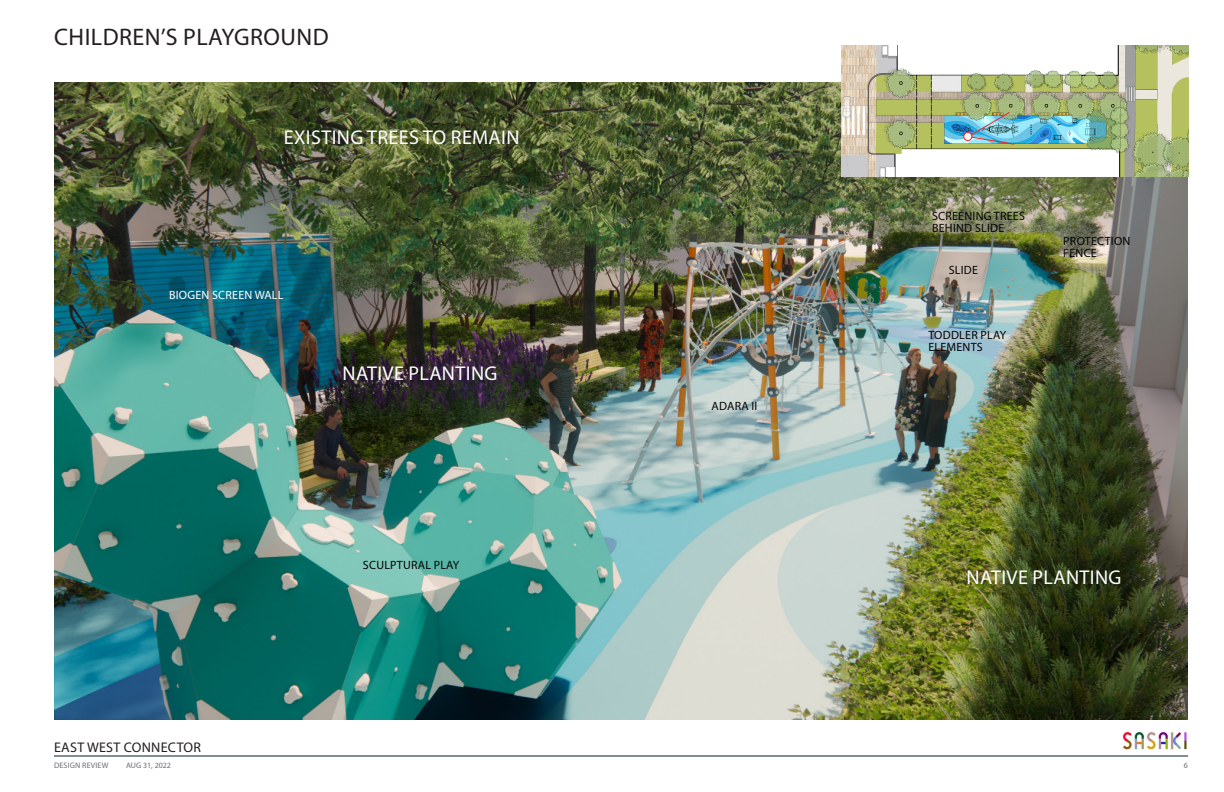
<style>
.page{position:relative;width:1224px;height:792px;background:#fff}
.page>*{position:absolute;margin:0;border:0;box-sizing:border-box;transform-origin:0 0}
.t1{font:24px "Myriad Pro";letter-spacing:.02em;color:#231f20}
.t2{font:20px "Myriad Pro";letter-spacing:.02em;color:#fff}
.t3{font:14px "Myriad Pro";letter-spacing:.02em;color:#231f20}
.t4{font:12px/12px "Myriad Pro";letter-spacing:.02em;color:#040503}
.t5{font:12px "Myriad Pro";letter-spacing:.02em;color:#fff}
.t6{font:8px "Myriad Pro";letter-spacing:.02em;color:#6c6d70}
.t7{font:8px "Myriad Pro";color:#6c6d70}
</style>
<div class="page">
<img style="left:54px;top:82px;width:1134px;height:638px">
<img style="left:841px;top:45px;width:347px;height:131px">
<img style="left:963px;top:111px;width:52px;height:34px">
<hr style="left:54px;top:756px;width:1134px;height:1px;background:#041f22">
<img style="left:1122px;top:730px;width:66px;height:20px">
<p class="t1" style="left:54px;top:22px;width:276px">CHILDREN’S PLAYGROUND</p>
<p class="t2" style="left:284px;top:125px;width:237px">EXISTING TREES TO REMAIN</p>
<p class="t5" style="left:169px;top:287px;width:116px">BIOGEN SCREEN WALL</p>
<p class="t2" style="left:342px;top:361px;width:157px">NATIVE PLANTING</p>
<p class="t3" style="left:54px;top:739px;width:148px">EAST WEST CONNECTOR</p>
<p class="t6" style="left:54px;top:760px;width:56px">DESIGN REVIEW</p>
<p class="t7" style="left:126px;top:760px;width:47px">AUG 31, 2022</p>
<p class="t4" style="left:363px;top:558px;width:98px">SCULPTURAL PLAY</p>
<p class="t4" style="left:711px;top:400px;width:47px">ADARA II</p>
<p class="t4" style="left:932px;top:210px;width:94px">SCREENING TREES<br>BEHIND SLIDE</p>
<p class="t4" style="left:949px;top:264px;width:31px">SLIDE</p>
<p class="t4" style="left:928px;top:329px;width:79px">TODDLER PLAY<br>ELEMENTS</p>
<p class="t4" style="left:1063px;top:235px;width:69px">PROTECTION<br>FENCE</p>
<p class="t2" style="left:966px;top:565px;width:157px">NATIVE PLANTING</p>
<p class="t6" style="left:1184px;top:760px;width:6px">6</p>
</div>
